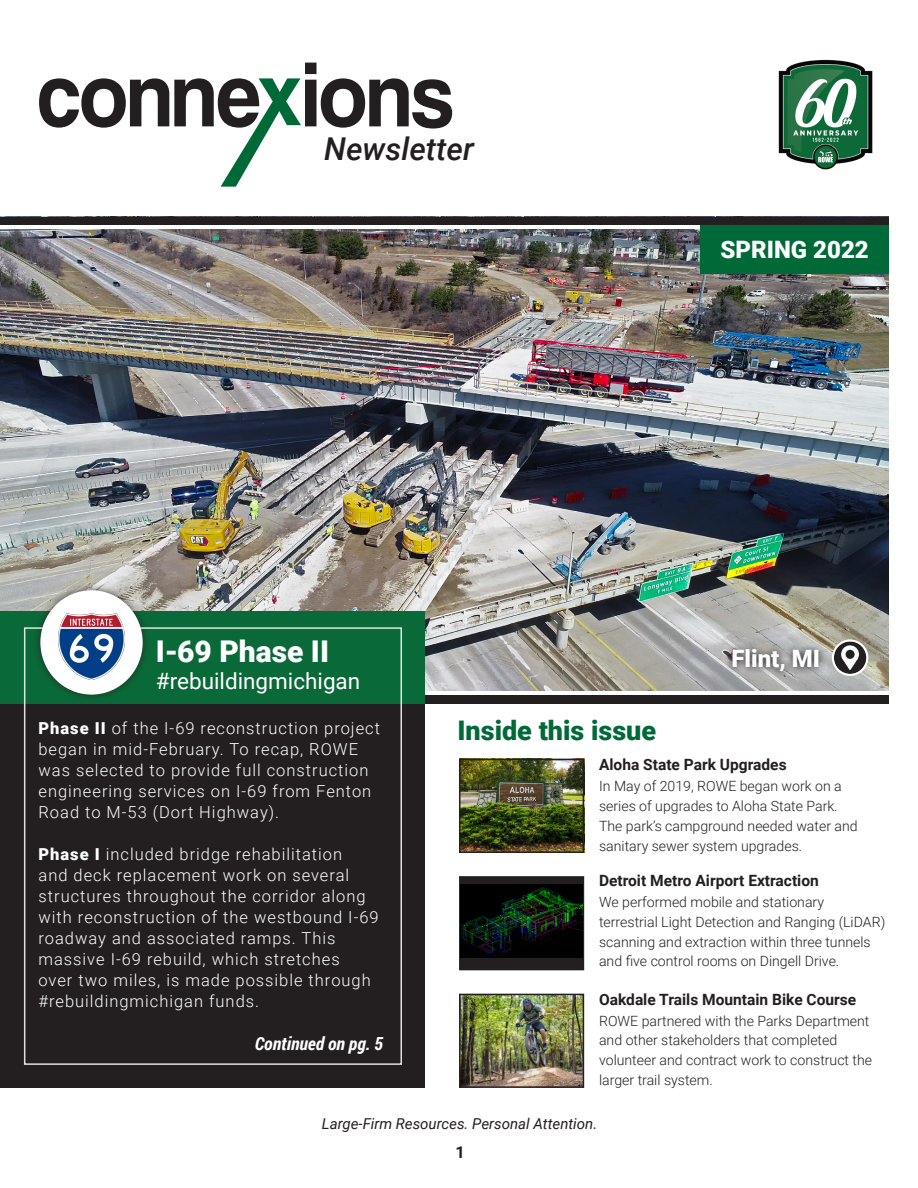
<style>
.page{position:relative;width:918px;height:1188px;background:#fff}
.page>*{position:absolute;margin:0;border:0;box-sizing:border-box;transform-origin:0 0}
.t1{font:italic 500 31.5px "Roboto";color:#231f20}
.t2{font:900 30px "Roboto";color:#fff}
.t3{font:900 27px "Roboto";color:#006938}
.t4{font:900 24px "Roboto";color:#fff}
.t5{font:22.5px "Roboto";color:#fff}
.t6{font:italic 700 18px "Roboto Condensed";color:#fff}
.t7{font:300 16.5px/21px "Roboto";letter-spacing:.06em;color:#fff}
.t8{font:700 16.5px "Roboto";color:#231f20}
.Section_Header_-_14p{font:700 15.45px "Roboto";color:#231f20}
.t9{font:italic 15px "Roboto";color:#231f20}
.t10{font:300 14.1px/19.8px "Roboto";color:#231f20}
.s1{font-weight:900}
</style>
<div class="page">
<img style="left:0;top:229px;width:889px;height:463px">
<img style="left:778px;top:59px;width:95px;height:111px">
<svg style="left:832px;top:639px;width:36px;height:37px"></svg>
<div style="left:0;top:217px;width:889px;height:8px;background:#231f20"></div>
<div style="left:424px;top:695px;width:465px;height:9px;background:#231f20"></div>
<div style="left:0;top:704px;width:424px;height:384px;background:#231f20"></div>
<div style="left:0;top:611px;width:424px;height:93px;background:#0a6938"></div>
<div style="left:700px;top:225px;width:189px;height:49px;background:#006938"></div>
<svg style="left:724px;top:641px;width:103px;height:39px;background:#999898"></svg>
<svg style="left:39px;top:63px;width:413px;height:124px"></svg>
<div style="left:32px;top:582px;width:119px;height:120px;background:#231f20;opacity:.75"></div>
<div style="left:40px;top:590px;width:103px;height:105px;background:#fff;border-radius:50%"></div>
<img style="left:59px;top:614px;width:66px;height:65px">
<img style="left:462px;top:762px;width:119px;height:88px">
<div style="left:459px;top:759px;width:125px;height:94px;border:2px solid #231f20"></div>
<div style="left:460px;top:877px;width:123px;height:93px;background:#231f20"></div>
<div style="left:459px;top:876px;width:125px;height:94px;border:2px solid #231f20"></div>
<img style="left:460px;top:885px;width:123px;height:73px">
<img style="left:462px;top:997px;width:119px;height:88px">
<div style="left:459px;top:994px;width:125px;height:94px;border:2px solid #231f20"></div>
<div style="left:24px;top:627px;width:378px;height:438px;border:2px solid #fff"></div>
<p class="t1" style="left:324px;top:127px;width:151px">Newsletter</p>
<p class="t2" style="left:156px;top:630px;width:175px">I-69 Phase II</p>
<p class="t5" style="left:156px;top:665px;width:206px">#rebuildingmichigan</p>
<p class="t4" style="left:721px;top:233px;width:150px">SPRING 2022</p>
<p class="t4" style="left:731px;top:642px;width:90px">Flint, MI</p>
<p class="t7" style="left:39px;top:717px;width:343px"><span class="s1">Phase II</span> of the I-69 reconstruction project began in mid-February. To recap, ROWE</p>
<p class="t7" style="left:39px;top:759px;width:331px">was selected to provide full construction</p>
<p class="t7" style="left:39px;top:780px;width:334px">engineering services on I-69 from Fenton</p>
<p class="t7" style="left:39px;top:801px;width:242px">Road to M-53 (Dort Highway).</p>
<p class="t7" style="left:39px;top:843px;width:305px"><span class="s1">Phase I</span> included bridge rehabilitation</p>
<p class="t7" style="left:39px;top:864px;width:312px">and deck replacement work on several</p>
<p class="t7" style="left:39px;top:885px;width:342px">structures throughout the corridor along with reconstruction of the westbound I-69 roadway and associated ramps. This</p>
<p class="t7" style="left:39px;top:948px;width:303px">massive I-69 rebuild, which stretches</p>
<p class="t7" style="left:39px;top:969px;width:334px">over two miles, is made possible through</p>
<p class="t7" style="left:39px;top:990px;width:222px">#rebuildingmichigan funds.</p>
<p class="t6" style="left:255px;top:1031px;width:130px">Continued on pg. 5</p>
<p class="t3" style="left:457px;top:712px;width:200px">Inside this issue</p>
<p class="Section_Header_-_14p" style="left:599px;top:754px;width:189px">Aloha State Park Upgrades</p>
<p class="t10" style="left:599px;top:776px;width:244px">In May of 2019, ROWE began work on a</p>
<p class="t10" style="left:599px;top:796px;width:240px">series of upgrades to Aloha State Park.</p>
<p class="t10" style="left:599px;top:815px;width:260px">The park’s campground needed water and sanitary sewer system upgrades.</p>
<p class="Section_Header_-_14p" style="left:599px;top:870px;width:221px">Detroit Metro Airport Extraction</p>
<p class="t10" style="left:599px;top:892px;width:227px">We performed mobile and stationary</p>
<p class="t10" style="left:599px;top:911px;width:288px">terrestrial Light Detection and Ranging (LiDAR) scanning and extraction within three tunnels and five control rooms on Dingell Drive.</p>
<p class="Section_Header_-_14p" style="left:599px;top:989px;width:259px">Oakdale Trails Mountain Bike Course</p>
<p class="t10" style="left:599px;top:1010px;width:272px">ROWE partnered with the Parks Department and other stakeholders that completed</p>
<p class="t10" style="left:599px;top:1050px;width:275px">volunteer and contract work to construct the larger trail system.</p>
<p class="t9" style="left:322px;top:1114px;width:277px">Large-Firm Resources. Personal Attention.</p>
<p class="t8" style="left:455px;top:1140px;width:11px">1</p>
</div>
